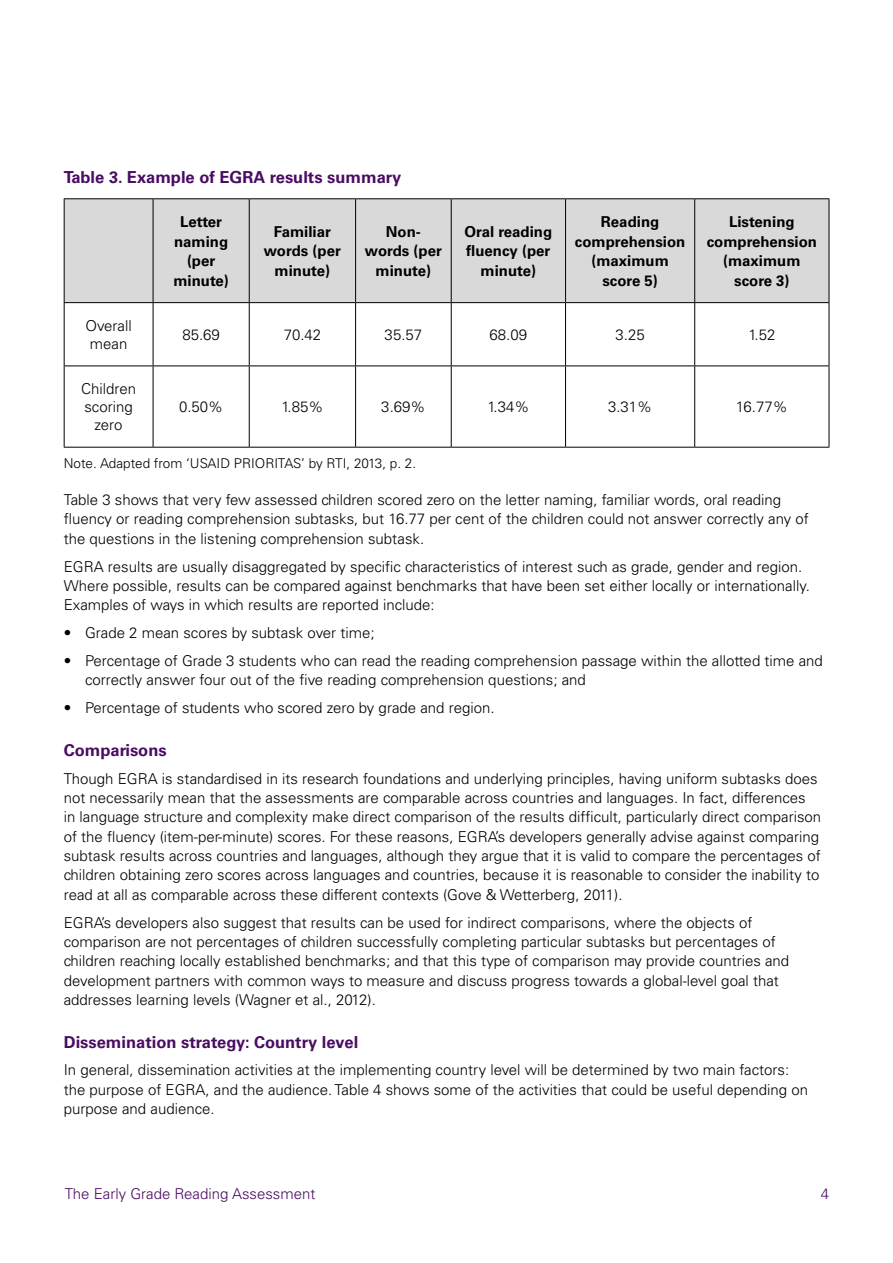
<style>
.page{position:relative;width:893px;height:1263px;background:#fff}
.page>*{position:absolute;margin:0;border:0;box-sizing:border-box;transform-origin:0 0}
.t1{font:700 16.5px "Univers CE";color:#4a0c62}
.t2{font:300 15px/19.4px "Univers CE";color:#000}
.t3{font:700 15px/19.5px "Univers CE";color:#000;text-align:center}
.t4{font:300 15px "Univers CE";color:#4a0c62}
.t5{font:300 13.5px "Univers CE";color:#000}
</style>
<div class="page">
<div style="left:65px;top:199px;width:764px;height:103px;background:#d9d9d9"></div>
<hr style="left:64px;top:198px;width:89px;height:1px;background:#000">
<hr style="left:64px;top:199px;width:1px;height:103px;background:#000">
<hr style="left:153px;top:198px;width:96px;height:1px;background:#000">
<hr style="left:153px;top:199px;width:1px;height:103px;background:#000">
<hr style="left:249px;top:198px;width:107px;height:1px;background:#000">
<hr style="left:249px;top:199px;width:1px;height:103px;background:#000">
<hr style="left:356px;top:198px;width:95px;height:1px;background:#000">
<hr style="left:355px;top:199px;width:1px;height:103px;background:#000">
<hr style="left:451px;top:198px;width:115px;height:1px;background:#000">
<hr style="left:451px;top:199px;width:1px;height:103px;background:#000">
<hr style="left:566px;top:198px;width:129px;height:1px;background:#000">
<hr style="left:565px;top:199px;width:1px;height:103px;background:#000">
<hr style="left:695px;top:198px;width:134px;height:1px;background:#000">
<hr style="left:694px;top:199px;width:1px;height:103px;background:#000">
<hr style="left:829px;top:199px;width:1px;height:103px;background:#000">
<hr style="left:64px;top:302px;width:89px;height:1px;background:#000">
<hr style="left:64px;top:303px;width:1px;height:62px;background:#000">
<hr style="left:153px;top:302px;width:96px;height:1px;background:#000">
<hr style="left:153px;top:303px;width:1px;height:62px;background:#000">
<hr style="left:249px;top:302px;width:107px;height:1px;background:#000">
<hr style="left:249px;top:303px;width:1px;height:62px;background:#000">
<hr style="left:356px;top:302px;width:95px;height:1px;background:#000">
<hr style="left:355px;top:303px;width:1px;height:62px;background:#000">
<hr style="left:451px;top:302px;width:115px;height:1px;background:#000">
<hr style="left:451px;top:303px;width:1px;height:62px;background:#000">
<hr style="left:566px;top:302px;width:129px;height:1px;background:#000">
<hr style="left:565px;top:303px;width:1px;height:62px;background:#000">
<hr style="left:695px;top:302px;width:134px;height:1px;background:#000">
<hr style="left:694px;top:303px;width:1px;height:62px;background:#000">
<hr style="left:829px;top:303px;width:1px;height:62px;background:#000">
<hr style="left:64px;top:365px;width:89px;height:1px;background:#000">
<hr style="left:64px;top:366px;width:1px;height:81px;background:#000">
<hr style="left:153px;top:365px;width:96px;height:1px;background:#000">
<hr style="left:153px;top:366px;width:1px;height:81px;background:#000">
<hr style="left:249px;top:365px;width:107px;height:1px;background:#000">
<hr style="left:249px;top:366px;width:1px;height:81px;background:#000">
<hr style="left:356px;top:365px;width:95px;height:1px;background:#000">
<hr style="left:355px;top:366px;width:1px;height:81px;background:#000">
<hr style="left:451px;top:365px;width:115px;height:1px;background:#000">
<hr style="left:451px;top:366px;width:1px;height:81px;background:#000">
<hr style="left:566px;top:365px;width:129px;height:1px;background:#000">
<hr style="left:565px;top:366px;width:1px;height:81px;background:#000">
<hr style="left:695px;top:365px;width:134px;height:1px;background:#000">
<hr style="left:694px;top:366px;width:1px;height:81px;background:#000">
<hr style="left:829px;top:366px;width:1px;height:81px;background:#000">
<hr style="left:64px;top:447px;width:89px;height:1px;background:#000">
<hr style="left:153px;top:447px;width:96px;height:1px;background:#000">
<hr style="left:249px;top:447px;width:107px;height:1px;background:#000">
<hr style="left:356px;top:447px;width:95px;height:1px;background:#000">
<hr style="left:451px;top:447px;width:115px;height:1px;background:#000">
<hr style="left:566px;top:447px;width:129px;height:1px;background:#000">
<hr style="left:695px;top:447px;width:134px;height:1px;background:#000">
<p class="t1" style="left:64px;top:167px;width:339px">Table 3. Example of EGRA results summary</p>
<p class="t3" style="left:173px;top:213px;width:57px">Letter naming (per minute)</p>
<p class="t3" style="left:264px;top:222px;width:78px">Familiar words (per minute)</p>
<p class="t3" style="left:365px;top:222px;width:78px">Non&shy;words (per minute)</p>
<p class="t3" style="left:465px;top:222px;width:89px">Oral reading fluency (per minute)</p>
<p class="t3" style="left:575px;top:213px;width:112px">Reading comprehension (maximum score 5)</p>
<p class="t3" style="left:707px;top:213px;width:112px">Listening comprehension (maximum score 3)</p>
<p class="t2" style="left:86px;top:317px;width:48px;line-height:18px">Overall mean</p>
<p class="t2" style="left:182px;top:325px;width:39px">85.69</p>
<p class="t2" style="left:284px;top:325px;width:39px">70.42</p>
<p class="t2" style="left:385px;top:325px;width:39px">35.57</p>
<p class="t2" style="left:490px;top:325px;width:39px">68.09</p>
<p class="t2" style="left:616px;top:325px;width:31px">3.25</p>
<p class="t2" style="left:748px;top:325px;width:29px">1.52</p>
<p class="t2" style="left:81px;top:380px;width:57px;line-height:18px;text-align:center">Children scoring zero</p>
<p class="t2" style="left:179px;top:397px;width:46px">0.50%</p>
<p class="t2" style="left:281px;top:397px;width:44px">1.85%</p>
<p class="t2" style="left:381px;top:397px;width:46px">3.69%</p>
<p class="t2" style="left:487px;top:397px;width:44px">1.34%</p>
<p class="t2" style="left:608px;top:397px;width:46px">3.31%</p>
<p class="t2" style="left:736px;top:397px;width:53px">16.77%</p>
<p class="t5" style="left:64px;top:455px;width:354px">Note. Adapted from ‘USAID PRIORITAS’ by RTI, 2013, p. 2.</p>
<p class="t2" style="left:64px;top:490px;width:746px">Table 3 shows that very few assessed children scored zero on the letter naming, familiar words, oral reading fluency or reading comprehension subtasks, but 16.77 per cent of the children could not answer correctly any of the questions in the listening comprehension subtask.</p>
<p class="t2" style="left:64px;top:557px;width:748px">EGRA results are usually disaggregated by specific characteristics of interest such as grade, gender and region.<br>Where possible, results can be compared against benchmarks that have been set either locally or internationally.<br>Examples of ways in which results are reported include:</p>
<p class="t2" style="left:64px;top:623px;width:312px">• Grade 2 mean scores by subtask over time;</p>
<p class="t2" style="left:85px;top:651px;width:739px;text-indent:-21px">• Percentage of Grade 3 students who can read the reading comprehension passage within the allotted time and correctly answer four out of the five reading comprehension questions; and</p>
<p class="t2" style="left:64px;top:699px;width:432px">• Percentage of students who scored zero by grade and region.</p>
<p class="t1" style="left:64px;top:740px;width:104px">Comparisons</p>
<p class="t2" style="left:64px;top:769px;width:759px">Though EGRA is standardised in its research foundations and underlying principles, having uniform subtasks does not necessarily mean that the assessments are comparable across countries and languages. In fact, differences<br>in language structure and complexity make direct comparison of the results difficult, particularly direct comparison of the fluency (item-per-minute) scores. For these reasons, EGRA’s developers generally advise against comparing subtask results across countries and languages, although they argue that it is valid to compare the percentages of children obtaining zero scores across languages and countries, because it is reasonable to consider the inability to read at all as comparable across these different contexts (Gove &amp; Wetterberg, 2011).</p>
<p class="t2" style="left:64px;top:913px;width:727px">EGRA’s developers also suggest that results can be used for indirect comparisons, where the objects of comparison are not percentages of children successfully completing particular subtasks but percentages of children reaching locally established benchmarks; and that this type of comparison may provide countries and development partners with common ways to measure and discuss progress towards a global-level goal that addresses learning levels (Wagner et al., 2012).</p>
<p class="t1" style="left:64px;top:1032px;width:296px">Dissemination strategy: Country level</p>
<p class="t2" style="left:64px;top:1061px;width:746px">In general, dissemination activities at the implementing country level will be determined by two main factors: the purpose of EGRA, and the audience. Table 4 shows some of the activities that could be useful depending on purpose and audience.</p>
<p class="t4" style="left:65px;top:1185px;width:252px">The Early Grade Reading Assessment</p>
<p class="t4" style="left:821px;top:1185px;width:10px">4</p>
</div>
